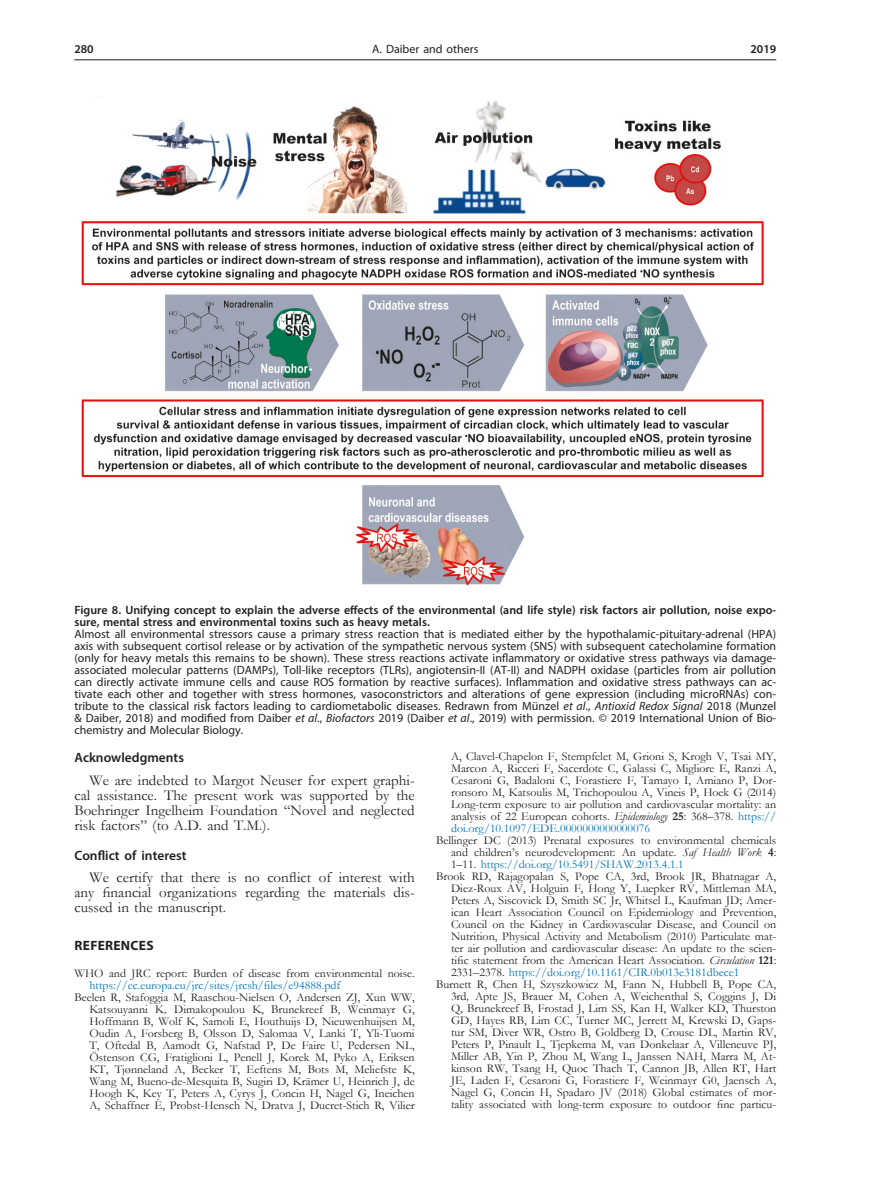
<style>
.page{position:relative;width:872px;height:1191px;background:#fff}
.page>*{position:absolute;margin:0;border:0;box-sizing:border-box;transform-origin:0 0}
.Body_tekst{font:15px/15px "Garamond";color:#231f20;text-align:justify}
.Tytul_2{font:600 13.5px "Myriad Pro";color:#231f20}
.Tytul_1{font:700 13.5px "Myriad Pro";letter-spacing:.02em;color:#231f20}
.Ref{font:12px/12px "Garamond";color:#231f20;text-align:justify}
.Figure_1{font:12px/12px "Myriad Pro";color:#231f20;text-align:justify}
.Figure{font:600 12px/12px "Myriad Pro";color:#231f20}
.s1{font-style:italic}
.s2{color:#0072bc}
.s3{font-weight:700}
</style>
<div class="page">
<hr style="left:74px;top:59px;width:702px;height:1px;background:#231f20">
<img style="left:81px;top:96px;width:683px;height:490px">
<p class="Figure" style="left:74px;top:43px;width:21px">280</p>
<p class="Figure_1" style="left:372px;top:43px;width:108px">A. Daiber and others</p>
<p class="Figure" style="left:750px;top:43px;width:27px">2019</p>
<p class="Figure" style="left:74px;top:604px;width:703px">Figure 8. Unifying concept to explain the adverse effects of the environmental (and life style) risk factors air pollution, noise expo&shy;sure, mental stress and environmental toxins such as heavy metals.</p>
<p class="Figure_1" style="left:74px;top:628px;width:703px">Almost all environmental stressors cause a primary stress reaction that is mediated either by the hypothalamic-pituitary-adrenal (HPA) axis with subsequent cortisol release or by activation of the sympathetic nervous system (SNS) with subsequent catecholamine formation (only for heavy metals this remains to be shown). These stress reactions activate inflammatory or oxidative stress pathways via damage&shy;associated molecular patterns (DAMPs), Toll-like receptors (TLRs), angiotensin-II (AT-II) and NADPH oxidase (particles from air pollution can directly activate immune cells and cause ROS formation by reactive surfaces). Inflammation and oxidative stress pathways can ac&shy;tivate each other and together with stress hormones, vasoconstrictors and alterations of gene expression (including microRNAs) con&shy;tribute to the classical risk factors leading to cardiometabolic diseases. Redrawn from Münzel <span class="s1">et al</span>., <span class="s1">Antioxid Redox Signal</span> 2018 (Munzel &amp; Daiber, 2018) and modified from Daiber <span class="s1">et al</span>., <span class="s1">Biofactors</span> 2019 (Daiber <span class="s1">et al</span>., 2019) with permission. © 2019 International Union of Bio&shy;chemistry and Molecular Biology.</p>
<p class="Tytul_2" style="left:74px;top:749px;width:111px">Acknowledgments</p>
<p class="Body_tekst" style="left:74px;top:772px;width:342px;text-indent:15px">We are indebted to Margot Neuser for expert graphi&shy;cal assistance. The present work was supported by the Boehringer Ingelheim Foundation “Novel and neglected risk factors” (to A.D. and T.M.).</p>
<p class="Tytul_2" style="left:74px;top:846px;width:114px">Conflict of interest</p>
<p class="Body_tekst" style="left:74px;top:869px;width:342px;text-indent:15px">We certify that there is no conflict of interest with any financial organizations regarding the materials dis&shy;cussed in the manuscript.</p>
<p class="Tytul_1" style="left:75px;top:936px;width:81px">REFERENCES</p>
<p class="Ref" style="left:89px;top:966px;width:327px;text-indent:-15px">WHO and JRC report: Burden of disease from environmental noise. <span class="s2">https://ec.europa.eu/jrc/sites/jrcsh/files/e94888.pdf</span></p>
<p class="Ref" style="left:89px;top:990px;width:327px;text-indent:-15px">Beelen R, Stafoggia M, Raaschou-Nielsen O, Andersen ZJ, Xun WW, Katsouyanni K<span class="s1">,</span> Dimakopoulou K, Brunekreef B, Weinmayr G, Hoffmann B, Wolf K, Samoli E, Houthuijs D, Nieuwenhuijsen M, Oudin A, Forsberg B, Olsson D, Salomaa V, Lanki T, Yli-Tuomi T, Oftedal B, Aamodt G, Nafstad P, De Faire U, Pedersen NL, Östenson CG, Fratiglioni L, Penell J, Korek M, Pyko A, Eriksen KT, Tjønneland A, Becker T, Eeftens M, Bots M, Meliefste K, Wang M, Bueno-de-Mesquita B, Sugiri D, Krämer U, Heinrich J, de Hoogh K, Key T, Peters A, Cyrys J, Concin H, Nagel G, Ineichen A, Schaffner E, Probst-Hensch N, Dratva J, Ducret-Stich R, Vilier</p>
<p class="Ref" style="left:451px;top:750px;width:327px">A, Clavel-Chapelon F, Stempfelet M, Grioni S, Krogh V, Tsai MY, Marcon A, Ricceri F, Sacerdote C, Galassi C, Migliore E, Ranzi A, Cesaroni G, Badaloni C, Forastiere F, Tamayo I, Amiano P, Dor&shy;ronsoro M, Katsoulis M, Trichopoulou A, Vineis P, Hoek G (2014)<br>Long-term exposure to air pollution and cardiovascular mortality: an analysis of 22 European cohorts. <span class="s1">Epidemiology</span> <span class="s3">25</span>: 368–378. <span class="s2">https:// doi.org/10.1097/EDE.0000000000000076</span></p>
<p class="Ref" style="left:451px;top:834px;width:327px;text-indent:-15px">Bellinger DC (2013) Prenatal exposures to environmental chemicals and children’s neurodevelopment: An update. <span class="s1">Saf Health Work</span> <span class="s3">4</span>:<br>1–11. <span class="s2">https://doi.org/10.5491/SHAW.2013.4.1.1</span></p>
<p class="Ref" style="left:451px;top:870px;width:327px;text-indent:-15px">Brook RD, Rajagopalan S, Pope CA, 3rd, Brook JR, Bhatnagar A, Diez-Roux AV, Holguin F, Hong Y, Luepker RV, Mittleman MA, Peters A, Siscovick D, Smith SC Jr, Whitsel L, Kaufman JD; Amer&shy;ican Heart Association Council on Epidemiology and Prevention, Council on the Kidney in Cardiovascular Disease, and Council on Nutrition, Physical Activity and Metabolism (2010) Particulate mat&shy;ter air pollution and cardiovascular disease: An update to the scien&shy;tific statement from the American Heart Association. <span class="s1">Circulation</span> <span class="s3">121</span>:<br>2331–2378. <span class="s2">https://doi.org/10.1161/CIR.0b013e3181dbece1</span></p>
<p class="Ref" style="left:451px;top:978px;width:327px;text-indent:-15px">Burnett R, Chen H, Szyszkowicz M, Fann N, Hubbell B, Pope CA, 3rd<span class="s1">,</span> Apte JS, Brauer M, Cohen A, Weichenthal S, Coggins J, Di Q, Brunekreef B, Frostad J, Lim SS, Kan H, Walker KD, Thurston GD, Hayes RB, Lim CC, Turner MC, Jerrett M, Krewski D, Gaps&shy;tur SM, Diver WR, Ostro B, Goldberg D, Crouse DL, Martin RV, Peters P, Pinault L, Tjepkema M, van Donkelaar A, Villeneuve PJ, Miller AB, Yin P, Zhou M, Wang L, Janssen NAH, Marra M, At&shy;kinson RW, Tsang H, Quoc Thach T, Cannon JB, Allen RT, Hart JE, Laden F, Cesaroni G, Forastiere F, Weinmayr G0, Jaensch A, Nagel G, Concin H, Spadaro JV (2018) Global estimates of mor&shy;tality associated with long-term exposure to outdoor fine particu-</p>
</div>
